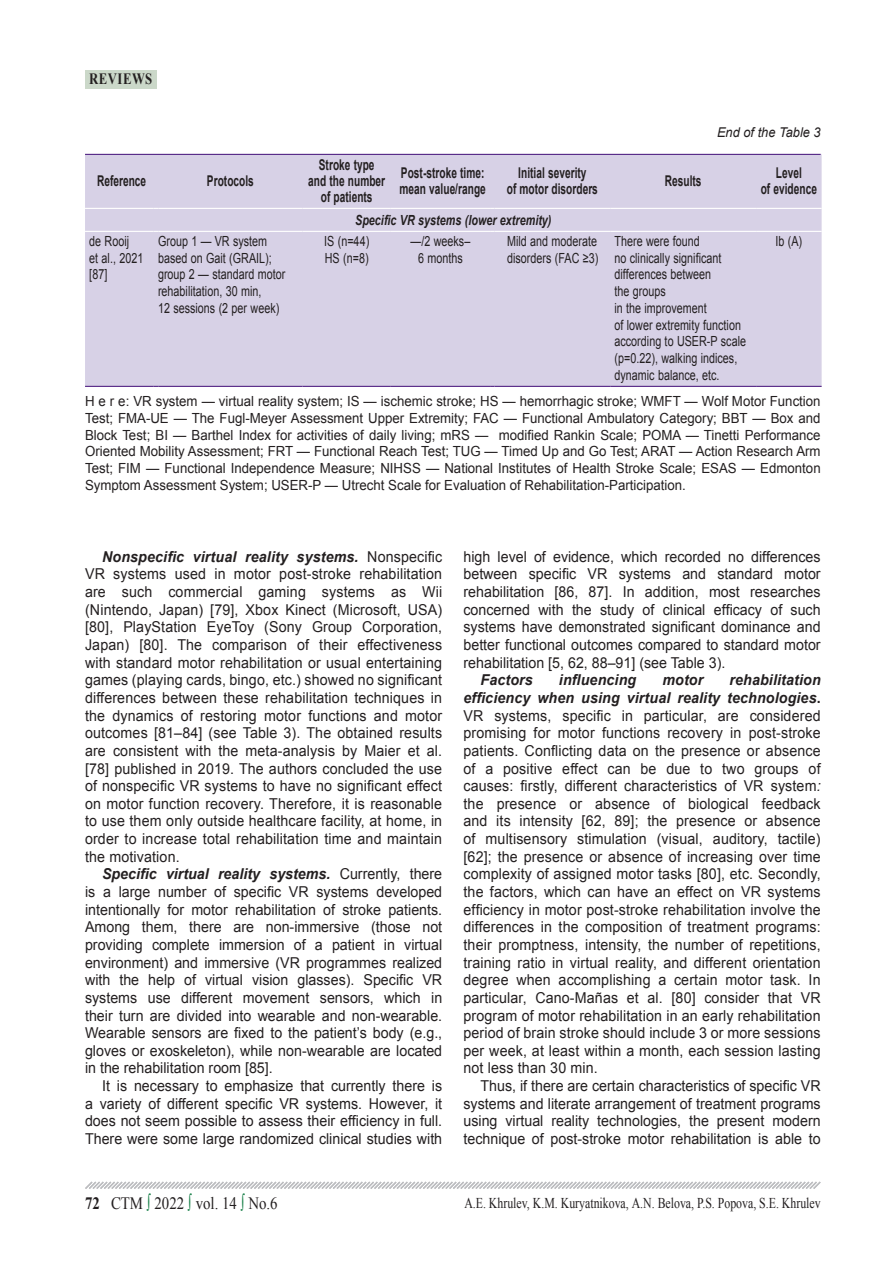
<style>
.page{position:relative;width:893px;height:1276px;background:#fff}
.page>*{position:absolute;margin:0;border:0;box-sizing:border-box;transform-origin:0 0}
.t1{font:17.4px "Times New Roman";color:#231f20;scale:.86 1}
.t2{font:700 15.75px "Times New Roman";letter-spacing:.04em;color:#231f20;scale:.81 1}
.t3{font:15px/17.7px "Arial";color:#231f20;text-align:justify;scale:.95 1}
.t4{font:15px "Times New Roman";color:#231f20;scale:.79 1}
.t5{font:italic 700 15px "Arial";letter-spacing:.01em;color:#231f20;scale:.95 1}
.t6{font:700 14.85px/16.2px "Arial";letter-spacing:.005em;color:#231f20;text-align:center;scale:.68 1}
.t7{font:13.95px/16.8px "Arial";letter-spacing:.005em;color:#231f20;text-align:justify;scale:.95 1}
.t8{font:13.95px/16.8px "Arial";letter-spacing:.005em;color:#231f20;scale:.77 1}
.t9{font:italic 700 13.95px "Arial";letter-spacing:.005em;color:#231f20;scale:.77 1}
.t10{font:italic 13.5px "Arial";color:#231f20;scale:.95 1}
.s1{font-weight:700;font-style:italic}
.s2{font-weight:700}
.s3{color:#127c43}
.s4{font-style:italic}
</style>
<div class="page">
<svg style="left:85px;top:1181px;width:736px;height:8px"></svg>
<div style="left:85px;top:70px;width:71px;height:18px;background:#cbd8c9"></div>
<div style="left:85px;top:154px;width:737px;height:232px;background:#d7d1e6"></div>
<hr style="left:85px;top:208px;width:69px;height:1px;background:#fff">
<hr style="left:158px;top:208px;width:145px;height:1px;background:#fff">
<hr style="left:303px;top:208px;width:88px;height:1px;background:#fff">
<hr style="left:391px;top:208px;width:99px;height:1px;background:#fff">
<hr style="left:495px;top:208px;width:115px;height:1px;background:#fff">
<hr style="left:610px;top:208px;width:146px;height:1px;background:#fff">
<hr style="left:756px;top:208px;width:66px;height:1px;background:#fff">
<hr style="left:85px;top:231px;width:69px;height:1px;background:#fff">
<hr style="left:158px;top:231px;width:145px;height:1px;background:#fff">
<hr style="left:303px;top:231px;width:88px;height:1px;background:#fff">
<hr style="left:391px;top:231px;width:99px;height:1px;background:#fff">
<hr style="left:495px;top:231px;width:115px;height:1px;background:#fff">
<hr style="left:610px;top:231px;width:146px;height:1px;background:#fff">
<hr style="left:756px;top:231px;width:66px;height:1px;background:#fff">
<hr style="left:85px;top:386px;width:69px;height:1px;background:#542685">
<hr style="left:158px;top:386px;width:145px;height:1px;background:#542685">
<hr style="left:303px;top:386px;width:88px;height:1px;background:#542685">
<hr style="left:391px;top:386px;width:99px;height:1px;background:#542685">
<hr style="left:495px;top:386px;width:115px;height:1px;background:#542685">
<hr style="left:610px;top:386px;width:146px;height:1px;background:#542685">
<hr style="left:756px;top:386px;width:66px;height:1px;background:#542685">
<hr style="left:85px;top:154px;width:736px;height:1px;background:#542685">
<p class="t2" style="left:89px;top:68px;width:80px">REVIEWS</p>
<p class="t6" style="left:97px;top:173px;width:74px">Reference</p>
<p class="t6" style="left:207px;top:173px;width:71px">Protocols</p>
<p class="t10" style="left:717px;top:124px;width:111px">End of the Table 3</p>
<p class="t6" style="left:308px;top:157px;width:115px">Stroke type and the number of patients</p>
<p class="t6" style="left:400px;top:165px;width:128px;text-align:left">Post-stroke time: mean value/range</p>
<p class="t6" style="left:507px;top:165px;width:135px">Initial severity<br>of motor disorders</p>
<p class="t6" style="left:665px;top:173px;width:56px">Results</p>
<p class="t6" style="left:761px;top:165px;width:84px">Level<br>of evidence</p>
<p class="t9" style="left:355px;top:211px;width:256px">Specific VR systems (lower extremity)</p>
<p class="t8" style="left:89px;top:233px;width:72px">de Rooij<br>et al., 2021 [87]</p>
<p class="t8" style="left:158px;top:233px;width:167px">Group 1 — VR system based on Gait (GRAIL); group 2 — standard motor rehabilitation, 30 min,<br>12 sessions (2 per week)</p>
<p class="t8" style="left:324px;top:233px;width:60px">IS (n=44)<br>HS (n=8)</p>
<p class="t8" style="left:411px;top:233px;width:79px;text-align:center">—/2 weeks–<br>6 months</p>
<p class="t8" style="left:507px;top:233px;width:120px">Mild and moderate disorders (FAC ≥3)</p>
<p class="t8" style="left:614px;top:233px;width:172px">There were found<br>no clinically significant differences between<br>the groups<br>in the improvement<br>of lower extremity function according to USER-P scale (p=0.22), walking indices, dynamic balance, etc.</p>
<p class="t8" style="left:775px;top:233px;width:36px">Ib (A)</p>
<p class="t7" style="left:85px;top:393px;width:776px">H e r e: VR system — virtual reality system; IS — ischemic stroke; HS — hemorrhagic stroke; WMFT — Wolf Motor Function Test; FMA-UE — The Fugl-Meyer Assessment Upper Extremity; FAC — Functional Ambulatory Category; BBT — Box and Block Test; BI — Barthel Index for activities of daily living; mRS — modified Rankin Scale; POMA — Tinetti Performance Oriented Mobility Assessment; FRT — Functional Reach Test; TUG — Timed Up and Go Test; ARAT — Action Research Arm Test; FIM — Functional Independence Measure; NIHSS — National Institutes of Health Stroke Scale; ESAS — Edmonton Symptom Assessment System; USER-P — Utrecht Scale for Evaluation of Rehabilitation-Participation.</p>
<p class="t3" style="left:85px;top:548px;width:377px;text-indent:17px"><span class="s1">Nonspecific virtual reality systems.</span> Nonspecific VR systems used in motor post-stroke rehabilitation are such commercial gaming systems as Wii (Nintendo, Japan) [79], Xbox Kinect (Microsoft, USA) [80], PlayStation EyeToy (Sony Group Corporation, Japan) [80]. The comparison of their effectiveness with standard motor rehabilitation or usual entertaining games (playing cards, bingo, etc.) showed no significant differences between these rehabilitation techniques in the dynamics of restoring motor functions and motor outcomes [81–84] (see Table 3). The obtained results are consistent with the meta-analysis by Maier et al. [78] published in 2019. The authors concluded the use of nonspecific VR systems to have no significant effect on motor function recovery. Therefore, it is reasonable to use them only outside healthcare facility, at home, in order to increase total rehabilitation time and maintain the motivation.</p>
<p class="t3" style="left:85px;top:865px;width:377px;text-indent:17px"><span class="s1">Specific virtual reality systems.</span> Currently, there is a large number of specific VR systems developed intentionally for motor rehabilitation of stroke patients.<br>Among them, there are non-immersive (those not providing complete immersion of a patient in virtual environment) and immersive (VR programmes realized with the help of virtual vision glasses). Specific VR systems use different movement sensors, which in their turn are divided into wearable and non-wearable.<br>Wearable sensors are fixed to the patient’s body (e.g., gloves or exoskeleton), while non-wearable are located in the rehabilitation room [85].</p>
<p class="t3" style="left:85px;top:1077px;width:377px;text-indent:17px">It is necessary to emphasize that currently there is a variety of different specific VR systems. However, it does not seem possible to assess their efficiency in full.<br>There were some large randomized clinical studies with</p>
<p class="t1" style="left:85px;top:1191px;width:226px"><span class="s2">72</span> СТМ <span class="s3">∫</span> 2022 <span class="s3">∫</span> vol. 14 <span class="s3">∫</span> No.6</p>
<p class="t3" style="left:463px;top:548px;width:377px">high level of evidence, which recorded no differences between specific VR systems and standard motor rehabilitation [86, 87]. In addition, most researches concerned with the study of clinical efficacy of such systems have demonstrated significant dominance and better functional outcomes compared to standard motor rehabilitation [5, 62, 88–91] (see Table 3).</p>
<p class="t5" style="left:480px;top:670px;width:57px">Factors</p>
<p class="t5" style="left:559px;top:670px;width:83px">influencing</p>
<p class="t5" style="left:662px;top:670px;width:45px">motor</p>
<p class="t3" style="left:463px;top:671px;width:377px;text-indent:266px"><span class="s1">rehabilitation efficiency when using virtual reality technologies</span><span class="s2">.<br></span>VR systems, specific in particular, are considered promising for motor functions recovery in post-stroke patients. Conflicting data on the presence or absence of a positive effect can be due to two groups of causes: firstly, different characteristics of VR system<span class="s4">: </span>the presence or absence of biological feedback and its intensity [62, 89]; the presence or absence of multisensory stimulation (visual, auditory, tactile) [62]; the presence or absence of increasing over time complexity of assigned motor tasks [80], etc. Secondly, the factors, which can have an effect on VR systems efficiency in motor post-stroke rehabilitation involve the differences in the composition of treatment programs: their promptness, intensity, the number of repetitions, training ratio in virtual reality, and different orientation degree when accomplishing a certain motor task. In particular, Cano-Mañas et al. [80] consider that VR program of motor rehabilitation in an early rehabilitation period of brain stroke should include 3 or more sessions per week, at least within a month, each session lasting not less than 30 min.</p>
<p class="t3" style="left:463px;top:1077px;width:377px;text-indent:17px">Thus, if there are certain characteristics of specific VR systems and literate arrangement of treatment programs using virtual reality technologies, the present modern technique of post-stroke motor rehabilitation is able to</p>
<p class="t4" style="left:464px;top:1192px;width:453px">A.E. Khrulev, K.M. Kuryatnikova, А.N. Belova, P.S. Popova, S.Е. Khrulev</p>
</div>
